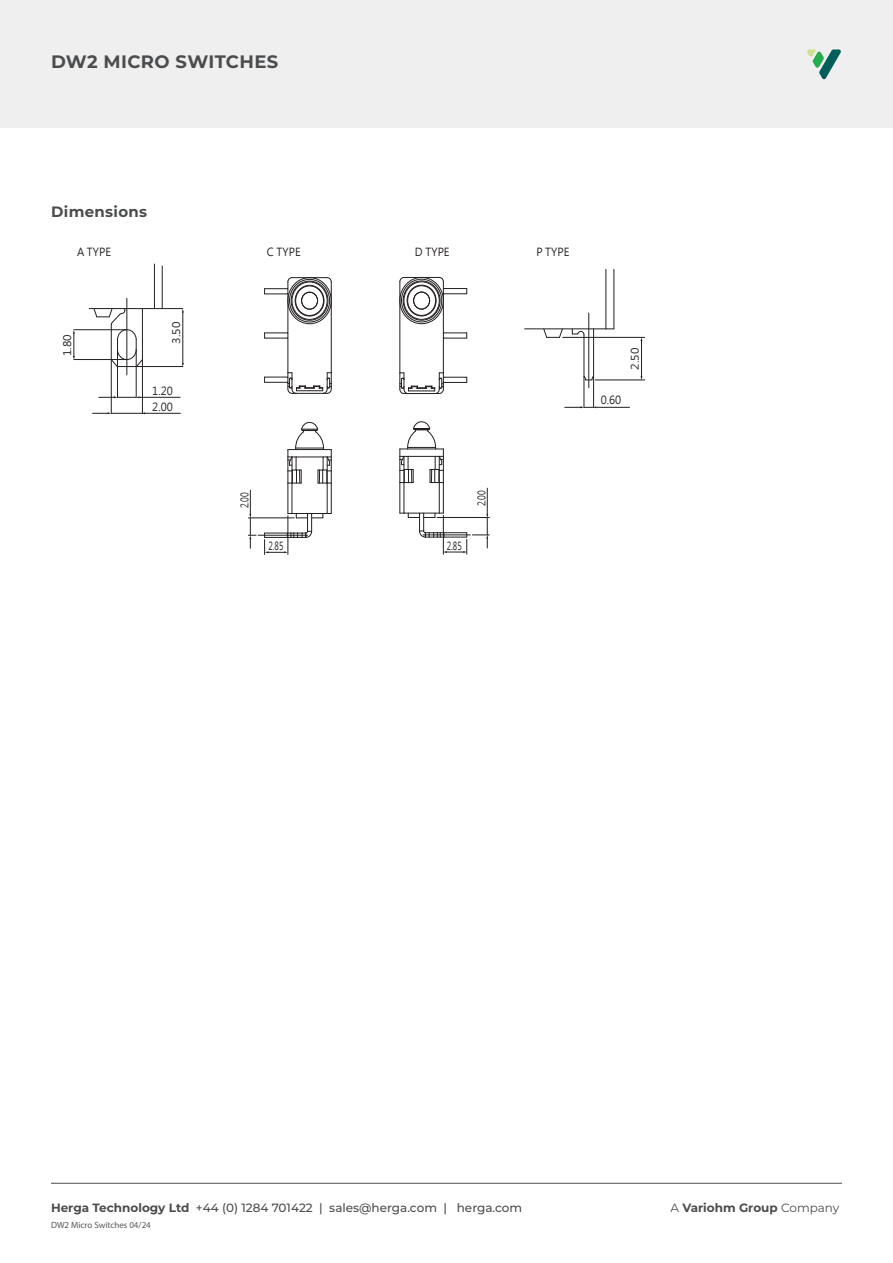
<style>
.page{position:relative;width:893px;height:1263px;background:#fff}
.page>*{position:absolute;margin:0;border:0;box-sizing:border-box;transform-origin:0 0}
.t1{font:700 18px "Montserrat";letter-spacing:.02em;color:#4b4c4d}
.body_copy{font:700 15px "Montserrat";letter-spacing:.02em;color:#4b4c4d}
.t2{font:500 12px "Montserrat";color:#4b4c4d}
.t3{font:700 12px "Montserrat";color:#4b4c4d}
.t4{font:11.1px/16px "Microsoft Jheng Hei";color:#231f20;scale:.94 1}
.t5{font:11.1px "Microsoft Jheng Hei";color:#231f20;scale:.69 1}
.t6{font:10.5px "Microsoft Jheng Hei";color:#231f20;scale:1.06 1}
.t7{font:10.5px "Microsoft Jheng Hei";color:#231f20;scale:.78 1}
.t8{font:9px "Myriad Pro";color:#57585a}
.s1{font-weight:700}
.s2{font-weight:400}
</style>
<div class="page">
<div style="left:0;top:0;width:893px;height:128px;background:#efeff0"></div>
<svg style="left:807px;top:49px;width:34px;height:31px"></svg>
<hr style="left:51px;top:1183px;width:791px;height:1px;background:#4b4c4d">
<hr style="left:127px;top:298px;width:1px;height:77px;background:#231f20">
<hr style="left:137px;top:366px;width:46px;height:1px;background:#231f20">
<hr style="left:183px;top:312px;width:1px;height:52px;background:#231f20">
<hr style="left:74px;top:329px;width:53px;height:1px;background:#231f20">
<hr style="left:74px;top:359px;width:53px;height:1px;background:#231f20">
<svg style="left:73px;top:330px;width:2px;height:30px"></svg>
<hr style="left:117px;top:350px;width:1px;height:47px;background:#231f20">
<hr style="left:136px;top:350px;width:1px;height:47px;background:#231f20">
<hr style="left:139px;top:397px;width:41px;height:1px;background:#231f20">
<svg style="left:99px;top:396px;width:40px;height:2px"></svg>
<hr style="left:111px;top:360px;width:1px;height:53px;background:#231f20">
<hr style="left:142px;top:360px;width:1px;height:53px;background:#231f20">
<svg style="left:93px;top:412px;width:18px;height:2px"></svg>
<hr style="left:144px;top:413px;width:36px;height:1px;background:#231f20">
<hr style="left:111px;top:413px;width:31px;height:1px;background:#231f20">
<hr style="left:89px;top:308px;width:65px;height:1px;background:#231f20">
<svg style="left:154px;top:308px;width:30px;height:4px"></svg>
<hr style="left:162px;top:266px;width:1px;height:43px;background:#231f20">
<hr style="left:154px;top:264px;width:1px;height:45px;background:#231f20">
<svg style="left:94px;top:308px;width:49px;height:59px"></svg>
<hr style="left:588px;top:313px;width:1px;height:75px;background:#231f20">
<hr style="left:563px;top:337px;width:82px;height:1px;background:#231f20">
<hr style="left:595px;top:380px;width:50px;height:1px;background:#231f20">
<hr style="left:641px;top:340px;width:1px;height:37px;background:#231f20">
<hr style="left:584px;top:376px;width:1px;height:31px;background:#231f20">
<hr style="left:593px;top:376px;width:1px;height:31px;background:#231f20">
<hr style="left:595px;top:407px;width:35px;height:1px;background:#231f20">
<svg style="left:565px;top:406px;width:31px;height:2px"></svg>
<svg style="left:543px;top:328px;width:20px;height:10px"></svg>
<hr style="left:525px;top:329px;width:81px;height:1px;background:#231f20">
<hr style="left:606px;top:269px;width:1px;height:60px;background:#231f20">
<hr style="left:614px;top:269px;width:1px;height:60px;background:#231f20">
<svg style="left:572px;top:329px;width:12px;height:6px"></svg>
<hr style="left:584px;top:335px;width:1px;height:41px;background:#231f20">
<svg style="left:584px;top:376px;width:10px;height:5px"></svg>
<hr style="left:593px;top:329px;width:1px;height:47px;background:#231f20">
<hr style="left:258px;top:535px;width:50px;height:1px;background:#231f20">
<hr style="left:248px;top:518px;width:46px;height:1px;background:#231f20">
<svg style="left:248px;top:490px;width:8px;height:58px"></svg>
<div style="left:289px;top:279px;width:41px;height:43px;border:1px solid #231f20;border-radius:50%"></div>
<div style="left:291px;top:281px;width:37px;height:39px;border:1px solid #231f20;border-radius:50%"></div>
<hr style="left:288px;top:301px;width:1px;height:72px;background:#231f20">
<hr style="left:331px;top:301px;width:1px;height:72px;background:#231f20">
<div style="left:295px;top:286px;width:29px;height:30px;border:1px solid #231f20;border-radius:50%"></div>
<div style="left:295px;top:285px;width:29px;height:31px;border:1px solid #231f20;border-radius:50%"></div>
<div style="left:292px;top:282px;width:35px;height:38px;border:1px solid #231f20;border-radius:50%"></div>
<div style="left:301px;top:292px;width:17px;height:17px;border:1px solid #231f20;border-radius:50%"></div>
<svg style="left:264px;top:277px;width:68px;height:24px"></svg>
<svg style="left:264px;top:332px;width:24px;height:7px"></svg>
<svg style="left:264px;top:372px;width:68px;height:22px"></svg>
<hr style="left:331px;top:483px;width:1px;height:30px;background:#231f20">
<hr style="left:327px;top:483px;width:1px;height:30px;background:#231f20">
<hr style="left:292px;top:483px;width:1px;height:30px;background:#231f20">
<hr style="left:288px;top:483px;width:1px;height:30px;background:#231f20">
<svg style="left:264px;top:513px;width:67px;height:41px"></svg>
<svg style="left:288px;top:422px;width:44px;height:62px"></svg>
<div style="left:401px;top:279px;width:41px;height:43px;border:1px solid #231f20;border-radius:50%"></div>
<div style="left:403px;top:281px;width:37px;height:39px;border:1px solid #231f20;border-radius:50%"></div>
<hr style="left:400px;top:301px;width:1px;height:72px;background:#231f20">
<hr style="left:443px;top:301px;width:1px;height:72px;background:#231f20">
<div style="left:407px;top:286px;width:29px;height:30px;border:1px solid #231f20;border-radius:50%"></div>
<div style="left:407px;top:285px;width:29px;height:31px;border:1px solid #231f20;border-radius:50%"></div>
<div style="left:404px;top:282px;width:35px;height:37px;border:1px solid #231f20;border-radius:50%"></div>
<div style="left:413px;top:292px;width:17px;height:17px;border:1px solid #231f20;border-radius:50%"></div>
<svg style="left:400px;top:277px;width:67px;height:24px"></svg>
<svg style="left:443px;top:332px;width:24px;height:7px"></svg>
<svg style="left:400px;top:373px;width:67px;height:21px"></svg>
<svg style="left:400px;top:421px;width:89px;height:133px"></svg>
<h1 class="t1" style="left:51px;top:49px;width:229px">DW2 MICRO SWITCHES</h1>
<p class="body_copy" style="left:51px;top:201px;width:97px">Dimensions</p>
<p class="t4" style="left:77px;top:243px;width:38px">A TYPE</p>
<p class="t4" style="left:267px;top:243px;width:37px">C TYPE</p>
<p class="t4" style="left:415px;top:243px;width:38px">D TYPE</p>
<p class="t4" style="left:536px;top:243px;width:37px">P TYPE</p>
<p class="t6" style="left:61px;top:356px;width:22px;rotate:-90deg">1.80</p>
<p class="t6" style="left:170px;top:344px;width:22px;rotate:-90deg">3.50</p>
<p class="t4" style="left:152px;top:382px;width:23px">1.20<br>2.00</p>
<p class="t7" style="left:238px;top:508px;width:22px;rotate:-90deg">2.00</p>
<p class="t5" style="left:268px;top:539px;width:23px">2.85</p>
<p class="t5" style="left:447px;top:539px;width:23px">2.85</p>
<p class="t7" style="left:475px;top:506px;width:22px;rotate:-90deg">2.00</p>
<p class="t6" style="left:628px;top:370px;width:22px;rotate:-90deg">2.50</p>
<p class="t4" style="left:601px;top:392px;width:23px">0.60</p>
<p class="t2" style="left:51px;top:1200px;width:473px"><span class="s1">Herga Technology Ltd</span> +44 (0) 1284 701422 | sales@herga.com | herga.com</p>
<p class="t3" style="left:670px;top:1199px;width:170px"><span class="s2">A</span> Variohm Group <span class="s2">Company</span></p>
<p class="t8" style="left:51px;top:1220px;width:101px">DW2 Micro Switches 04/24</p>
</div>
